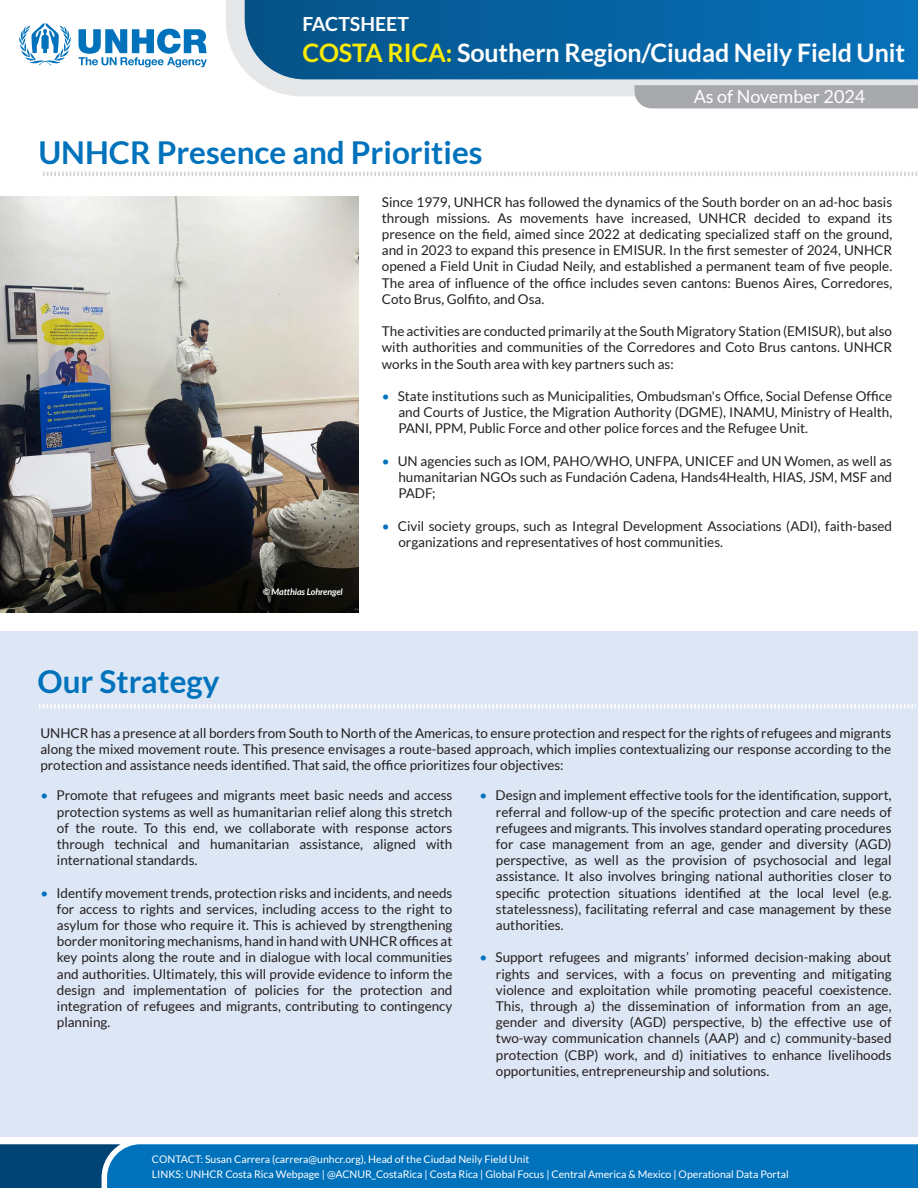
<style>
.page{position:relative;width:918px;height:1188px;background:#fff}
.page>*{position:absolute;margin:0;border:0;box-sizing:border-box;transform-origin:0 0}
.t1{font:700 31.5px "Lato";color:#0072bc}
.t2{font:700 25.5px "Lato";letter-spacing:-.005em;color:#fff}
.t3{font:700 19.5px "Lato";color:#fff}
.t4{font:18px "Lato";color:#fff}
.t5{font:13.5px/16.2px "Lato";color:#231f20;text-align:justify}
.t6{font:10.5px/15px "Lato";color:#fff}
.t7{font:italic 700 9px "Lato";letter-spacing:-.01em;color:#fff}
.s1{color:#f9eb06}
.s2{color:#0072bc}
</style>
<div class="page">
<svg style="left:43px;top:172px;width:874px;height:4px"></svg>
<svg style="left:226px;top:0;width:692px;height:96px;background:#e3e6e9"></svg>
<div style="left:634px;top:85px;width:284px;height:23px;background:#a8a9ad"></div>
<svg style="left:245px;top:0;width:673px;height:79px;background:#0963a1"></svg>
<svg style="left:0;top:1144px;width:918px;height:44px;background:#036eb4"></svg>
<div style="left:0;top:631px;width:918px;height:505px;background:#dce6f4"></div>
<svg style="left:39px;top:704px;width:877px;height:5px"></svg>
<img style="left:0;top:196px;width:358px;height:416px">
<svg style="left:19px;top:23px;width:52px;height:42px"></svg>
<svg style="left:78px;top:29px;width:129px;height:38px"></svg>
<h3 class="t3" style="left:302px;top:12px;width:108px">FACTSHEET</h3>
<h2 class="t2" style="left:302px;top:38px;width:604px"><span class="s1">COSTA RICA:</span> Southern Region/Ciudad Neily Field Unit</h2>
<h1 class="t1" style="left:38px;top:134px;width:446px">UNHCR Presence and Priorities</h1>
<h3 class="t4" style="left:694px;top:87px;width:173px">As of November 2024</h3>
<p class="t7" style="left:263px;top:586px;width:81px">© Matthias Lohrengel</p>
<p class="t5" style="left:382px;top:194px;width:512px">Since 1979, UNHCR has followed the dynamics of the South border on an ad-hoc basis through missions. As movements have increased, UNHCR decided to expand its presence on the field, aimed since 2022 at dedicating specialized staff on the ground, and in 2023 to expand this presence in EMISUR. In the first semester of 2024, UNHCR opened a Field Unit in Ciudad Neily, and established a permanent team of five people.<br>The area of influence of the office includes seven cantons: Buenos Aires, Corredores, Coto Brus, Golfito, and Osa.</p>
<p class="t5" style="left:382px;top:323px;width:512px">The activities are conducted primarily at the South Migratory Station (EMISUR), but also with authorities and communities of the Corredores and Coto Brus cantons. UNHCR works in the South area with key partners such as:</p>
<p class="t5" style="left:398px;top:388px;width:495px;text-indent:-16px"><span class="s2">•</span> State institutions such as Municipalities, Ombudsman's Office, Social Defense Office and Courts of Justice, the Migration Authority (DGME), INAMU, Ministry of Health, PANI, PPM, Public Force and other police forces and the Refugee Unit.</p>
<p class="t5" style="left:398px;top:453px;width:495px;text-indent:-16px"><span class="s2">•</span> UN agencies such as IOM, PAHO/WHO, UNFPA, UNICEF and UN Women, as well as humanitarian NGOs such as Fundación Cadena, Hands4Health, HIAS, JSM, MSF and PADF;</p>
<p class="t5" style="left:398px;top:518px;width:495px;text-indent:-16px"><span class="s2">•</span> Civil society groups, such as Integral Development Associations (ADI), faith-based organizations and representatives of host communities.</p>
<h1 class="t1" style="left:38px;top:663px;width:184px">Our Strategy</h1>
<p class="t5" style="left:40px;top:725px;width:852px">UNHCR has a presence at all borders from South to North of the Americas, to ensure protection and respect for the rights of refugees and migrants along the mixed movement route. This presence envisages a route-based approach, which implies contextualizing our response according to the protection and assistance needs identified. That said, the office prioritizes four objectives:</p>
<p class="t5" style="left:57px;top:787px;width:397px;text-indent:-16px"><span class="s2">•</span> Promote that refugees and migrants meet basic needs and access protection systems as well as humanitarian relief along this stretch of the route. To this end, we collaborate with response actors through technical and humanitarian assistance, aligned with international standards.</p>
<p class="t5" style="left:57px;top:884px;width:397px;text-indent:-16px"><span class="s2">•</span> Identify movement trends, protection risks and incidents, and needs for access to rights and services, including access to the right to asylum for those who require it. This is achieved by strengthening border monitoring mechanisms, hand in hand with UNHCR offices at key points along the route and in dialogue with local communities and authorities. Ultimately, this will provide evidence to inform the design and implementation of policies for the protection and integration of refugees and migrants, contributing to contingency planning.</p>
<p class="t5" style="left:496px;top:787px;width:397px;text-indent:-16px"><span class="s2">•</span> Design and implement effective tools for the identification, support, referral and follow-up of the specific protection and care needs of refugees and migrants. This involves standard operating procedures for case management from an age, gender and diversity (AGD) perspective, as well as the provision of psychosocial and legal assistance. It also involves bringing national authorities closer to specific protection situations identified at the local level (e.g. statelessness), facilitating referral and case management by these authorities.</p>
<p class="t5" style="left:496px;top:949px;width:397px;text-indent:-16px"><span class="s2">•</span> Support refugees and migrants’ informed decision-making about rights and services, with a focus on preventing and mitigating violence and exploitation while promoting peaceful coexistence.<br>This, through a) the dissemination of information from an age, gender and diversity (AGD) perspective, b) the effective use of two-way communication channels (AAP) and c) community-based protection (CBP) work, and d) initiatives to enhance livelihoods opportunities, entrepreneurship and solutions.</p>
<p class="t6" style="left:152px;top:1151px;width:638px">CONTACT: Susan Carrera (carrera@unhcr.org), Head of the Ciudad Neily Field Unit<br>LINKS: UNHCR Costa Rica Webpage | @ACNUR_CostaRica | Costa Rica | Global Focus | Central America &amp; Mexico | Operational Data Portal</p>
</div>
